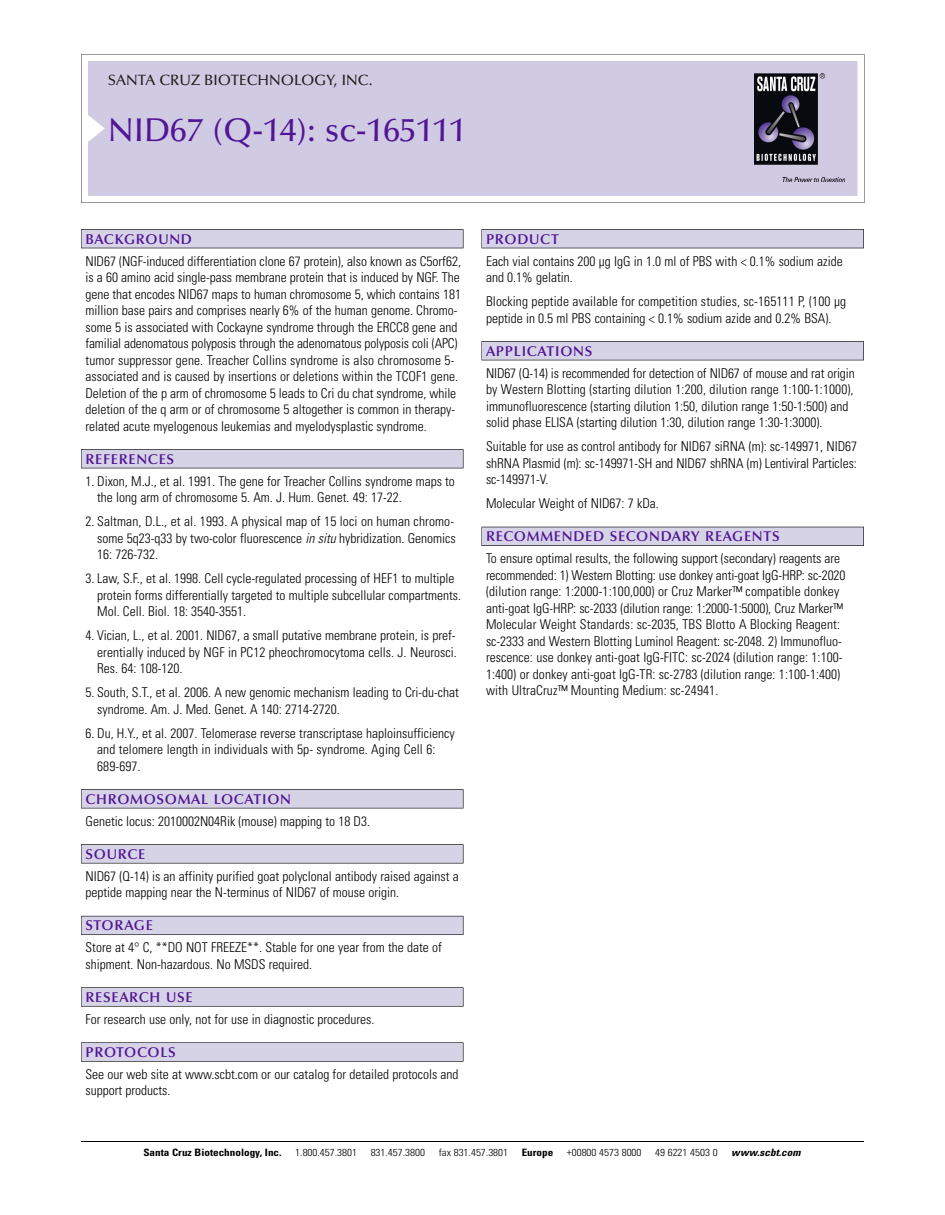
<style>
.page{position:relative;width:945px;height:1215px;background:#fff}
.page>*{position:absolute;margin:0;border:0;box-sizing:border-box;transform-origin:0 0}
.t1{font:500 33px "Optima";color:#511695}
.t2{font:500 15px "Optima";color:#231f20}
.t3{font:600 14.25px "Optima";letter-spacing:.05em;color:#511695}
.t4{font:300 condensed 13.5px/16.5px "Univers";color:#000}
.t5{font:300 condensed 10.2px "Univers";color:#000;scale:1.1 1}
.t6{font:700 condensed 10.2px "Univers";color:#000;scale:1.1 1}
.t7{font:italic 700 condensed 10.2px "Univers";letter-spacing:.005em;color:#000;scale:1.1 1}
.s1{font-style:italic}
</style>
<div class="page">
<svg style="left:81px;top:54px;width:783px;height:149px"></svg>
<div style="left:88px;top:61px;width:769px;height:135px;background:#d1cae3"></div>
<img style="left:755px;top:74px;width:90px;height:108px">
<div style="left:81px;top:229px;width:382px;height:19px;background:#525156"></div>
<div style="left:81px;top:230px;width:382px;height:18px;background:#d7d3e7"></div>
<div style="left:81px;top:449px;width:382px;height:19px;background:#525155"></div>
<div style="left:81px;top:450px;width:382px;height:18px;background:#d7d3e7"></div>
<div style="left:81px;top:789px;width:382px;height:19px;background:#545357"></div>
<div style="left:81px;top:790px;width:382px;height:18px;background:#d7d3e7"></div>
<div style="left:81px;top:844px;width:382px;height:19px;background:#575759"></div>
<div style="left:81px;top:845px;width:382px;height:18px;background:#d7d3e7"></div>
<div style="left:81px;top:916px;width:382px;height:19px;background:#5b5a62"></div>
<div style="left:81px;top:916px;width:382px;height:18px;background:#d7d3e7"></div>
<div style="left:81px;top:987px;width:382px;height:20px;background:#666667"></div>
<div style="left:81px;top:988px;width:382px;height:18px;background:#d7d3e7"></div>
<div style="left:81px;top:1042px;width:382px;height:20px;background:#666"></div>
<div style="left:81px;top:1043px;width:382px;height:18px;background:#d7d3e7"></div>
<div style="left:482px;top:229px;width:382px;height:19px;background:#525156"></div>
<div style="left:482px;top:230px;width:381px;height:18px;background:#d7d3e7"></div>
<div style="left:482px;top:341px;width:382px;height:19px;background:#525155"></div>
<div style="left:482px;top:342px;width:381px;height:18px;background:#d7d3e7"></div>
<div style="left:482px;top:527px;width:382px;height:19px;background:#525158"></div>
<div style="left:482px;top:527px;width:381px;height:18px;background:#d7d3e7"></div>
<hr style="left:81px;top:1141px;width:783px;height:1px;background:#000">
<p class="t2" style="left:108px;top:74px;width:266px">SANTA CRUZ BIOTECHNOLOGY, INC.</p>
<h1 class="t1" style="left:108px;top:117px;width:359px">NID67 (Q-14): sc-165111</h1>
<p class="t3" style="left:86px;top:233px;width:108px">BACKGROUND</p>
<p class="t4" style="left:86px;top:254px;width:377px">NID67 (NGF-induced differentiation clone 67 protein), also known as C5orf62, is a 60 amino acid single-pass membrane protein that is induced by NGF. The gene that encodes NID67 maps to human chromosome 5, which contains 181 million base pairs and comprises nearly 6% of the human genome. Chromo&shy;some 5 is associated with Cockayne syndrome through the ERCC8 gene and familial adenomatous polyposis through the adenomatous polyposis coli (APC) tumor suppressor gene. Treacher Collins syndrome is also chromosome 5- associated and is caused by insertions or deletions within the TCOF1 gene.<br>Deletion of the p arm of chromosome 5 leads to Cri du chat syndrome, while deletion of the q arm or of chromosome 5 altogether is common in therapy&shy;related acute myelogenous leukemias and myelodysplastic syndrome.</p>
<p class="t3" style="left:86px;top:453px;width:90px">REFERENCES</p>
<p class="t4" style="left:97px;top:474px;width:359px;text-indent:-12px">1. Dixon, M.J., et al. 1991. The gene for Treacher Collins syndrome maps to the long arm of chromosome 5. Am. J. Hum. Genet. 49: 17-22.</p>
<p class="t4" style="left:97px;top:514px;width:360px;text-align:justify;text-indent:-12px">2. Saltman, D.L., et al. 1993. A physical map of 15 loci on human chromo&shy;some 5q23-q33 by two-color fluorescence <span class="s1">in situ</span> hybridization. Genomics 16: 726-732.</p>
<p class="t4" style="left:97px;top:571px;width:365px;text-indent:-12px">3. Law, S.F., et al. 1998. Cell cycle-regulated processing of HEF1 to multiple protein forms differentially targeted to multiple subcellular compartments.<br>Mol. Cell. Biol. 18: 3540-3551.</p>
<p class="t4" style="left:97px;top:628px;width:361px;text-align:justify;text-indent:-12px">4. Vician, L., et al. 2001. NID67, a small putative membrane protein, is pref&shy;erentially induced by NGF in PC12 pheochromocytoma cells. J. Neurosci.<br>Res. 64: 108-120.</p>
<p class="t4" style="left:97px;top:685px;width:363px;text-indent:-12px">5. South, S.T., et al. 2006. A new genomic mechanism leading to Cri-du-chat syndrome. Am. J. Med. Genet. A 140: 2714-2720.</p>
<p class="t4" style="left:97px;top:726px;width:359px;text-indent:-12px">6. Du, H.Y., et al. 2007. Telomerase reverse transcriptase haploinsufficiency and telomere length in individuals with 5p- syndrome. Aging Cell 6:<br>689-697.</p>
<p class="t3" style="left:86px;top:793px;width:207px">CHROMOSOMAL LOCATION</p>
<p class="t4" style="left:86px;top:814px;width:286px">Genetic locus: 2010002N04Rik (mouse) mapping to 18 D3.</p>
<p class="t3" style="left:86px;top:848px;width:61px">SOURCE</p>
<p class="t4" style="left:86px;top:869px;width:375px">NID67 (Q-14) is an affinity purified goat polyclonal antibody raised against a peptide mapping near the N-terminus of NID67 of mouse origin.</p>
<p class="t3" style="left:86px;top:920px;width:69px">STORAGE</p>
<p class="t4" style="left:86px;top:940px;width:358px">Store at 4° C, **DO NOT FREEZE**. Stable for one year from the date of shipment. Non-hazardous. No MSDS required.</p>
<p class="t3" style="left:86px;top:991px;width:109px">RESEARCH USE</p>
<p class="t4" style="left:86px;top:1012px;width:290px">For research use only, not for use in diagnostic procedures.</p>
<p class="t3" style="left:86px;top:1046px;width:92px">PROTOCOLS</p>
<p class="t4" style="left:86px;top:1067px;width:375px">See our web site at www.scbt.com or our catalog for detailed protocols and support products.</p>
<p class="t3" style="left:486px;top:233px;width:74px">PRODUCT</p>
<p class="t4" style="left:486px;top:254px;width:358px">Each vial contains 200 µg IgG in 1.0 ml of PBS with &lt; 0.1% sodium azide and 0.1% gelatin.</p>
<p class="t4" style="left:486px;top:294px;width:362px">Blocking peptide available for competition studies, sc-165111 P, (100 µg peptide in 0.5 ml PBS containing &lt; 0.1% sodium azide and 0.2% BSA).</p>
<p class="t3" style="left:486px;top:345px;width:108px">APPLICATIONS</p>
<p class="t4" style="left:486px;top:366px;width:370px">NID67 (Q-14) is recommended for detection of NID67 of mouse and rat origin by Western Blotting (starting dilution 1:200, dilution range 1:100-1:1000), immunofluorescence (starting dilution 1:50, dilution range 1:50-1:500) and solid phase ELISA (starting dilution 1:30, dilution range 1:30-1:3000).</p>
<p class="t4" style="left:486px;top:439px;width:373px;text-align:justify">Suitable for use as control antibody for NID67 siRNA (m): sc-149971, NID67 shRNA Plasmid (m): sc-149971-SH and NID67 shRNA (m) Lentiviral Particles: sc-149971-V.</p>
<p class="t4" style="left:486px;top:496px;width:174px">Molecular Weight of NID67: 7 kDa.</p>
<p class="t3" style="left:486px;top:531px;width:295px">RECOMMENDED SECONDARY REAGENTS</p>
<p class="t4" style="left:486px;top:551px;width:361px">To ensure optimal results, the following support (secondary) reagents are recommended: 1) Western Blotting: use donkey anti-goat IgG-HRP: sc-2020 (dilution range: 1:2000-1:100,000) or Cruz Marker™ compatible donkey anti-goat IgG-HRP: sc-2033 (dilution range: 1:2000-1:5000), Cruz Marker™ Molecular Weight Standards: sc-2035, TBS Blotto A Blocking Reagent: sc-2333 and Western Blotting Luminol Reagent: sc-2048. 2) Immunofluo&shy;rescence: use donkey anti-goat IgG-FITC: sc-2024 (dilution range: 1:100- 1:400) or donkey anti-goat IgG-TR: sc-2783 (dilution range: 1:100-1:400) with UltraCruz™ Mounting Medium: sc-24941.</p>
<p class="t6" style="left:143px;top:1148px;width:127px">Santa Cruz Biotechnology, Inc.</p>
<p class="t5" style="left:295px;top:1148px;width:58px">1.800.457.3801</p>
<p class="t5" style="left:371px;top:1148px;width:51px">831.457.3800</p>
<p class="t5" style="left:439px;top:1148px;width:65px">fax 831.457.3801</p>
<p class="t6" style="left:522px;top:1148px;width:30px">Europe</p>
<p class="t5" style="left:567px;top:1148px;width:69px">+00800 4573 8000</p>
<p class="t5" style="left:655px;top:1148px;width:58px">49 6221 4503 0</p>
<p class="t7" style="left:731px;top:1148px;width:64px">www.scbt.com</p>
</div>
